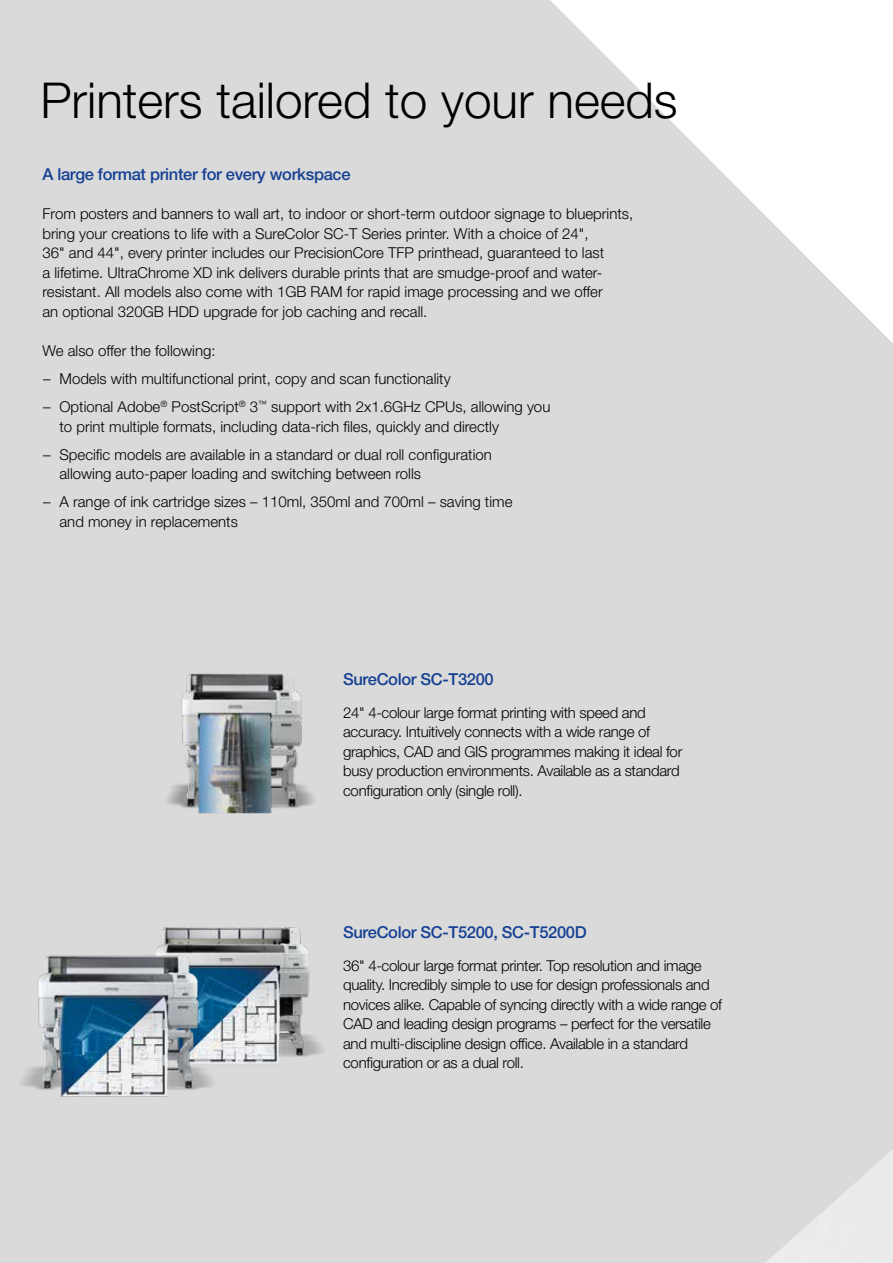
<style>
.page{position:relative;width:893px;height:1263px;background:#dadada}
.page>*{position:absolute;margin:0;border:0;box-sizing:border-box;transform-origin:0 0}
.t1{font:300 49.5px "Helvetica Neue LT Std";color:#000}
.t2{font:500 16.5px "Helvetica Neue LT Std";letter-spacing:-.02em;color:#164194}
.t3{font:300 15px/19.5px "Helvetica Neue LT Std";color:#000}
.t4{font:300 15px/19.5px "Helvetica Neue LT Std";letter-spacing:-.02em;color:#000}
</style>
<div class="page">
<img style="left:118px;top:896px;width:228px;height:170px">
<img style="left:4px;top:946px;width:228px;height:167px">
<img style="left:153px;top:662px;width:177px;height:176px">
<img style="left:765px;top:1149px;width:128px;height:114px">
<h1 class="t1" style="left:40px;top:70px;width:639px">Printers tailored to your needs</h1>
<p class="t2" style="left:43px;top:164px;width:310px">A large format printer for every workspace</p>
<p class="t3" style="left:43px;top:204px;width:592px">From posters and banners to wall art, to indoor or short-term outdoor signage to blueprints, bring your creations to life with a SureColor SC-T Series printer. With a choice of 24",<br>36" and 44", every printer includes our PrecisionCore TFP printhead, guaranteed to last<br>a lifetime. UltraChrome XD ink delivers durable prints that are smudge-proof and water&shy;resistant. All models also come with 1GB RAM for rapid image processing and we offer<br>an optional 320GB HDD upgrade for job caching and recall.</p>
<p class="t3" style="left:43px;top:340px;width:175px">We also offer the following:</p>
<p class="t3" style="left:43px;top:369px;width:409px">– Models with multifunctional print, copy and scan functionality</p>
<p class="t3" style="left:60px;top:397px;width:492px;text-indent:-16px">– Optional Adobe<sup>®</sup> PostScript<sup>®</sup> 3<sup>™</sup> support with 2x1.6GHz CPUs, allowing you to print multiple formats, including data-rich files, quickly and directly</p>
<p class="t3" style="left:60px;top:444px;width:434px;text-indent:-16px">– Specific models are available in a standard or dual roll configuration allowing auto-paper loading and switching between rolls</p>
<p class="t3" style="left:60px;top:492px;width:454px;text-indent:-16px">– A range of ink cartridge sizes – 110ml, 350ml and 700ml – saving time and money in replacements</p>
<p class="t2" style="left:343px;top:669px;width:152px">SureColor SC-T3200</p>
<p class="t4" style="left:343px;top:702px;width:341px">24" 4-colour large format printing with speed and accuracy. Intuitively connects with a wide range of graphics, CAD and GIS programmes making it ideal for busy production environments. Available as a standard configuration only (single roll).</p>
<p class="t2" style="left:343px;top:922px;width:245px">SureColor SC-T5200, SC-T5200D</p>
<p class="t4" style="left:343px;top:955px;width:381px">36" 4-colour large format printer. Top resolution and image quality. Incredibly simple to use for design professionals and novices alike. Capable of syncing directly with a wide range of CAD and leading design programs – perfect for the versatile and multi-discipline design office. Available in a standard configuration or as a dual roll.</p>
</div>
